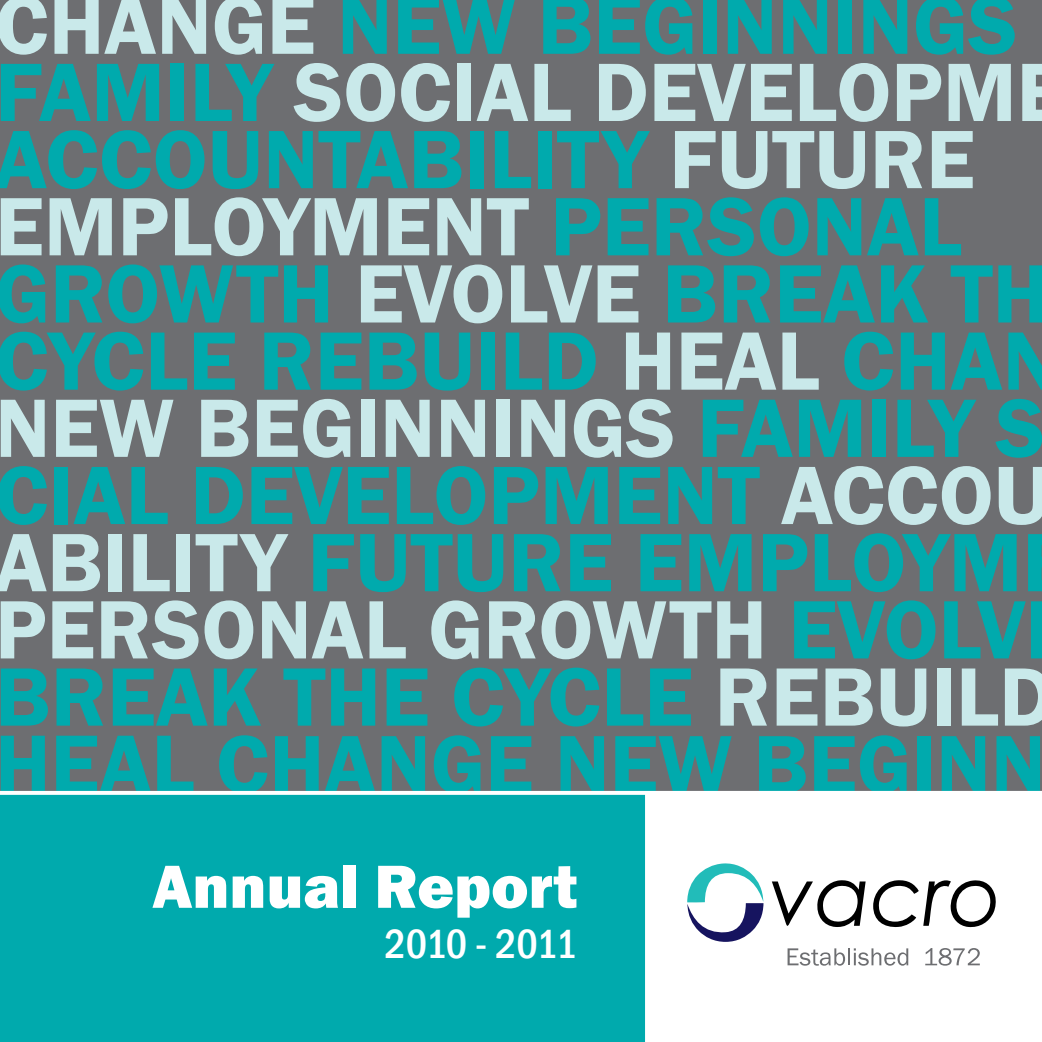
<style>
.page{position:relative;width:1042px;height:1042px;background:#fff}
.page>*{position:absolute;margin:0;border:0;box-sizing:border-box;transform-origin:0 0}
.t1{font:600 85.75px/67.2px "Franklin Gothic";color:#00aaad}
.t2{font:600 84.88px "Franklin Gothic";color:#00aaad}
.t3{font:800 63px "Franklin Gothic";color:#fff}
.t4{font:500 condensed 42px "Franklin Gothic";letter-spacing:-.035em;color:#fff}
.s1{color:#c9e9ea}
.s2{font-size:85.75px}
</style>
<div class="page">
<div style="left:0;top:0;width:1042px;height:801px;background:#6d6e71"></div>
<div style="left:646px;top:794px;width:396px;height:248px;background:#fff"></div>
<div style="left:0;top:794px;width:645px;height:248px;background:#00aaad"></div>
<hr style="left:0;top:793px;width:1042px;height:2px;background:#fff">
<hr style="left:645px;top:793px;width:2px;height:249px;background:#fff">
<svg style="left:873px;top:880px;width:123px;height:48px"></svg>
<svg style="left:772px;top:880px;width:93px;height:47px"></svg>
<svg style="left:687px;top:863px;width:76px;height:79px"></svg>
<svg style="left:787px;top:948px;width:121px;height:17px"></svg>
<svg style="left:925px;top:948px;width:55px;height:17px"></svg>
<hr style="left:0;top:791px;width:1042px;height:3px;background:#fff">
<p class="t1" style="left:-5px;top:-7px;width:1064px"><span class="s1">CHANGE</span> NEW BEGINNINGS<br>FAMILY <span class="s1">SOCIAL DEVELOPM<br></span>ACCOUNTABILITY <span class="s1">FUTURE<br>EMPLOYMENT</span> PERSONAL<br>GROWTH <span class="s1">EVOLVE</span> BREAK TH<br>CYCLE REBUILD <span class="s1">HEAL</span> CHAN<br><span class="s1">NEW BEGINNINGS</span> FAMILY S<br>CIAL DEVELOPMENT <span class="s1">ACCOU<br>ABILITY</span> FUTURE EMPLOYM<br><span class="s1">PERSONAL GROWTH</span> EVOLV<br>BREAK THE CYCLE <span class="s1">REBUILD</span></p>
<p class="t2" style="left:-5px;top:712px;width:1052px"><span class="s2">HEAL</span> CHANGE NEW BEGINN</p>
<p class="t3" style="left:152px;top:846px;width:426px">Annual Report</p>
<p class="t4" style="left:384px;top:916px;width:194px">2010 - 2011</p>
</div>
